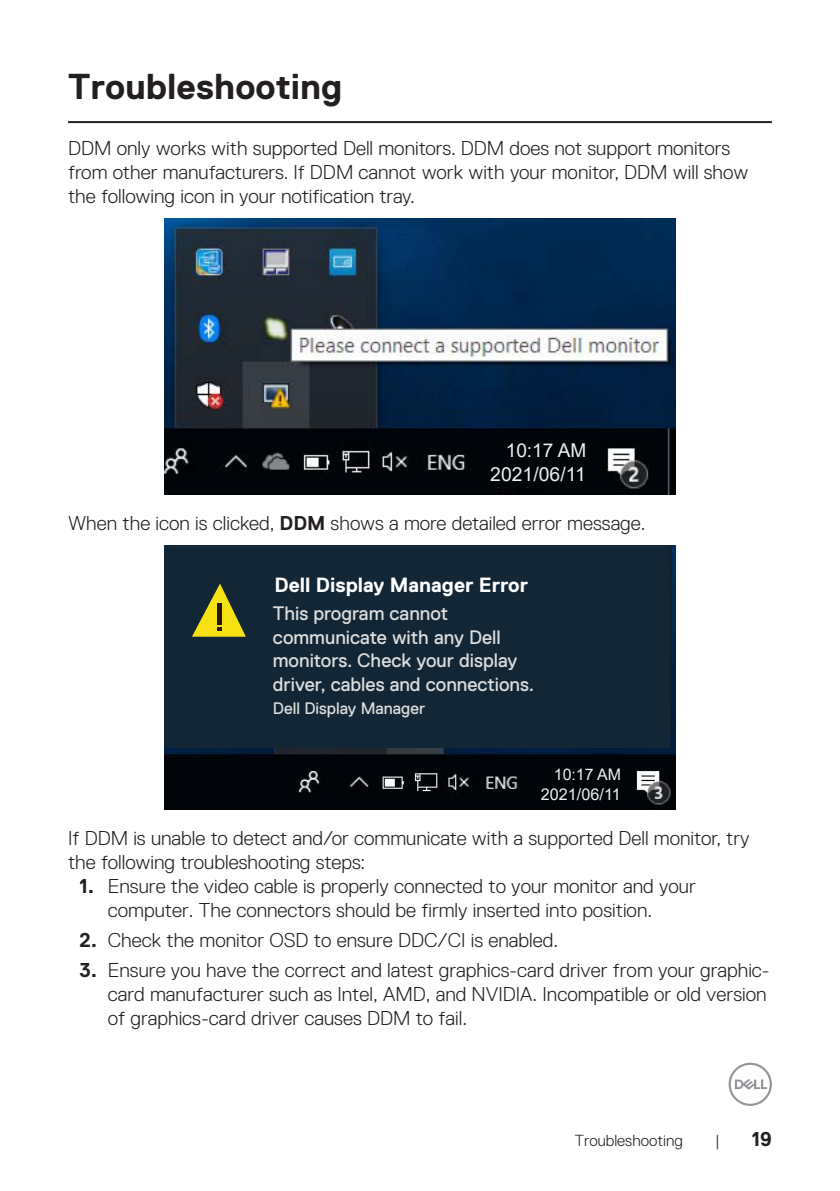
<style>
.page{position:relative;width:840px;height:1191px;background:#fff}
.page>*{position:absolute;margin:0;border:0;box-sizing:border-box;transform-origin:0 0}
.Head_1{font:700 36px "Dell Replica";color:#231f20}
.t1{font:700 20.6px "Dell Replica";color:#fff}
.Paragraph{font:300 20px/24px "Dell Replica";color:#231f20}
.t2{font:700 20px "Dell Replica";color:#231f20}
.t3{font:19.4px/23.4px "Dell Replica";color:#dcdddd}
.t4{font:19.4px "Arial";color:#f0f0f2}
.t5{font:19px "Arial";color:#f0f0f2}
.t6{font:16.6px "Dell Replica";color:#dcdddd}
.t7{font:16.2px "Arial";color:#f0f0f2}
.t8{font:300 16px "Dell Replica";color:#231f20}
.t9{font:16px "Arial";color:#f0f0f2}
.s1{font-weight:700}
</style>
<div class="page">
<svg style="left:728px;top:1062px;width:43px;height:44px"></svg>
<hr style="left:68px;top:121px;width:703px;height:2px;background:#231f20">
<img style="left:164px;top:218px;width:511px;height:276px">
<div style="left:475px;top:433px;width:104px;height:54px;background:#010409"></div>
<img style="left:164px;top:545px;width:511px;height:265px">
<div style="left:526px;top:759px;width:89px;height:47px;background:#010409"></div>
<div style="left:164px;top:545px;width:505px;height:203px;background:#132635"></div>
<svg style="left:192px;top:583px;width:54px;height:53px"></svg>
<p class="Head_1" style="left:68px;top:66px;width:275px">Troubleshooting</p>
<p class="Paragraph" style="left:68px;top:136px;width:681px">DDM only works with supported Dell monitors. DDM does not support monitors from other manufacturers. If DDM cannot work with your monitor, DDM will show the following icon in your notification tray.</p>
<p class="t5" style="left:505px;top:437px;width:82px">10:17 AM</p>
<p class="t4" style="left:490px;top:460px;width:97px">2021/06/11</p>
<p class="Paragraph" style="left:68px;top:511px;width:578px">When the icon is clicked, <span class="s1">DDM</span> shows a more detailed error message.</p>
<p class="t1" style="left:274px;top:573px;width:255px">Dell Display Manager Error</p>
<p class="t3" style="left:273px;top:602px;width:263px">This program cannot communicate with any Dell monitors. Check your display driver, cables and connections.</p>
<p class="t6" style="left:273px;top:699px;width:154px">Dell Display Manager</p>
<p class="t9" style="left:553px;top:763px;width:69px">10:17 AM</p>
<p class="t7" style="left:540px;top:783px;width:81px">2021/06/11</p>
<p class="Paragraph" style="left:68px;top:826px;width:682px">If DDM is unable to detect and/or communicate with a supported Dell monitor, try the following troubleshooting steps:</p>
<p class="Paragraph" style="left:108px;top:874px;width:589px;text-indent:-28px"><span class="s1">1.</span> Ensure the video cable is properly connected to your monitor and your computer. The connectors should be firmly inserted into position.</p>
<p class="Paragraph" style="left:79px;top:928px;width:480px"><span class="s1">2.</span> Check the monitor OSD to ensure DDC/CI is enabled.</p>
<p class="Paragraph" style="left:108px;top:958px;width:663px;text-indent:-28px"><span class="s1">3.</span> Ensure you have the correct and latest graphics-card driver from your graphic&shy;card manufacturer such as Intel, AMD, and NVIDIA. Incompatible or old version of graphics-card driver causes DDM to fail.</p>
<p class="t8" style="left:574px;top:1131px;width:110px">Troubleshooting</p>
<p class="t8" style="left:714px;top:1131px;width:6px">|</p>
<p class="t2" style="left:751px;top:1127px;width:21px">19</p>
</div>
